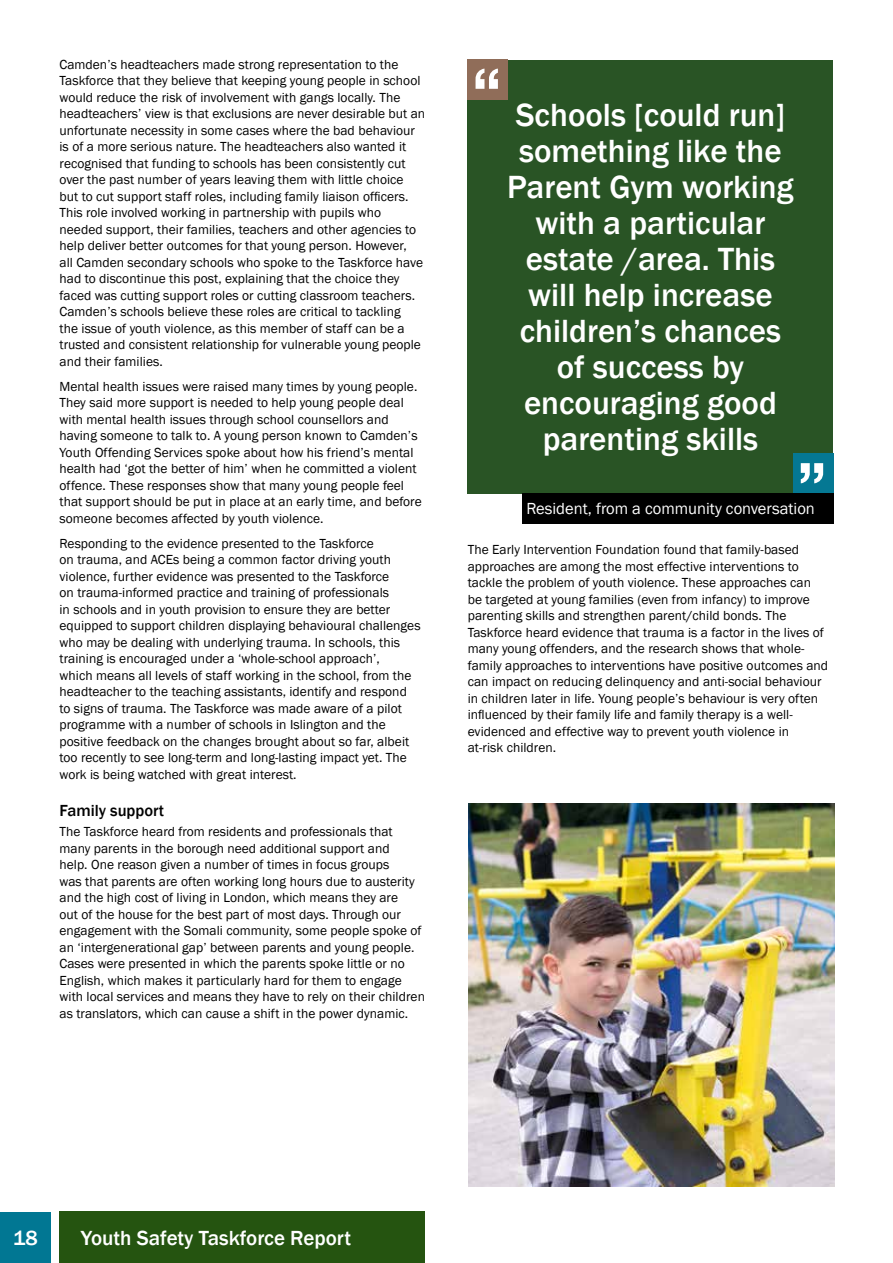
<style>
.page{position:relative;width:893px;height:1263px;background:#fff}
.page>*{position:absolute;margin:0;border:0;box-sizing:border-box;transform-origin:0 0}
.t1{font:700 63px "Helvetica Neue";color:#fff}
.t2{font:500 33px/36px "Franklin Gothic";color:#fff;text-align:center}
.t3{font:500 21px "Franklin Gothic";color:#fff}
.t4{font:16.5px "Franklin Gothic";color:#fff}
.t5{font:500 16.5px "Franklin Gothic";color:#000}
.t6{font:13.5px/16.5px "Franklin Gothic";letter-spacing:.005em;color:#000}
</style>
<div class="page">
<div style="left:0;top:1212px;width:51px;height:51px;background:#017793"></div>
<div style="left:60px;top:1212px;width:365px;height:51px;background:#255410"></div>
<div style="left:468px;top:60px;width:365px;height:433px;background:#295425"></div>
<div style="left:468px;top:60px;width:40px;height:40px;background:#906d59"></div>
<div style="left:793px;top:453px;width:40px;height:40px;background:#057893"></div>
<div style="left:522px;top:493px;width:311px;height:31px;background:#000"></div>
<img style="left:468px;top:804px;width:366px;height:382px">
<p class="t6" style="left:60px;top:57px;width:367px">Camden’s headteachers made strong representation to the Taskforce that they believe that keeping young people in school would reduce the risk of involvement with gangs locally. The headteachers’ view is that exclusions are never desirable but an unfortunate necessity in some cases where the bad behaviour is of a more serious nature. The headteachers also wanted it recognised that funding to schools has been consistently cut over the past number of years leaving them with little choice but to cut support staff roles, including family liaison officers.<br>This role involved working in partnership with pupils who needed support, their families, teachers and other agencies to help deliver better outcomes for that young person. However,<br>all Camden secondary schools who spoke to the Taskforce have had to discontinue this post, explaining that the choice they faced was cutting support roles or cutting classroom teachers.<br>Camden’s schools believe these roles are critical to tackling<br>the issue of youth violence, as this member of staff can be a trusted and consistent relationship for vulnerable young people and their families.</p>
<p class="t6" style="left:60px;top:378px;width:364px">Mental health issues were raised many times by young people.<br>They said more support is needed to help young people deal with mental health issues through school counsellors and having someone to talk to. A young person known to Camden’s Youth Offending Services spoke about how his friend’s mental health had ‘got the better of him’ when he committed a violent offence. These responses show that many young people feel that support should be put in place at an early time, and before someone becomes affected by youth violence.</p>
<p class="t6" style="left:60px;top:535px;width:363px">Responding to the evidence presented to the Taskforce<br>on trauma, and ACEs being a common factor driving youth violence, further evidence was presented to the Taskforce<br>on trauma-informed practice and training of professionals<br>in schools and in youth provision to ensure they are better equipped to support children displaying behavioural challenges who may be dealing with underlying trauma. In schools, this training is encouraged under a ‘whole-school approach’,<br>which means all levels of staff working in the school, from the headteacher to the teaching assistants, identify and respond to signs of trauma. The Taskforce was made aware of a pilot programme with a number of schools in Islington and the positive feedback on the changes brought about so far, albeit too recently to see long-term and long-lasting impact yet. The work is being watched with great interest.</p>
<p class="t5" style="left:60px;top:800px;width:106px">Family support</p>
<p class="t6" style="left:60px;top:824px;width:367px">The Taskforce heard from residents and professionals that many parents in the borough need additional support and<br>help. One reason given a number of times in focus groups<br>was that parents are often working long hours due to austerity and the high cost of living in London, which means they are<br>out of the house for the best part of most days. Through our engagement with the Somali community, some people spoke of an ‘intergenerational gap’ between parents and young people.<br>Cases were presented in which the parents spoke little or no English, which makes it particularly hard for them to engage with local services and means they have to rely on their children as translators, which can cause a shift in the power dynamic.</p>
<h1 class="t1" style="left:472px;top:52px;width:31px">“</h1>
<h2 class="t2" style="left:507px;top:97px;width:288px">Schools [could run] something like the<br>Parent Gym working with a particular estate /area. This will help increase children’s chances of success by encouraging good parenting skills</h2>
<h1 class="t1" style="left:797px;top:447px;width:31px">”</h1>
<p class="t4" style="left:526px;top:498px;width:290px">Resident, from a community conversation</p>
<p class="t6" style="left:468px;top:542px;width:362px">The Early Intervention Foundation found that family-based approaches are among the most effective interventions to tackle the problem of youth violence. These approaches can be targeted at young families (even from infancy) to improve parenting skills and strengthen parent/child bonds. The Taskforce heard evidence that trauma is a factor in the lives of many young offenders, and the research shows that whole&shy;family approaches to interventions have positive outcomes and can impact on reducing delinquency and anti-social behaviour in children later in life. Young people’s behaviour is very often influenced by their family life and family therapy is a well&shy;evidenced and effective way to prevent youth violence in<br>at-risk children.</p>
<h3 class="t3" style="left:13px;top:1225px;width:26px">18</h3>
<h3 class="t3" style="left:81px;top:1225px;width:272px">Youth Safety Taskforce Report</h3>
</div>
